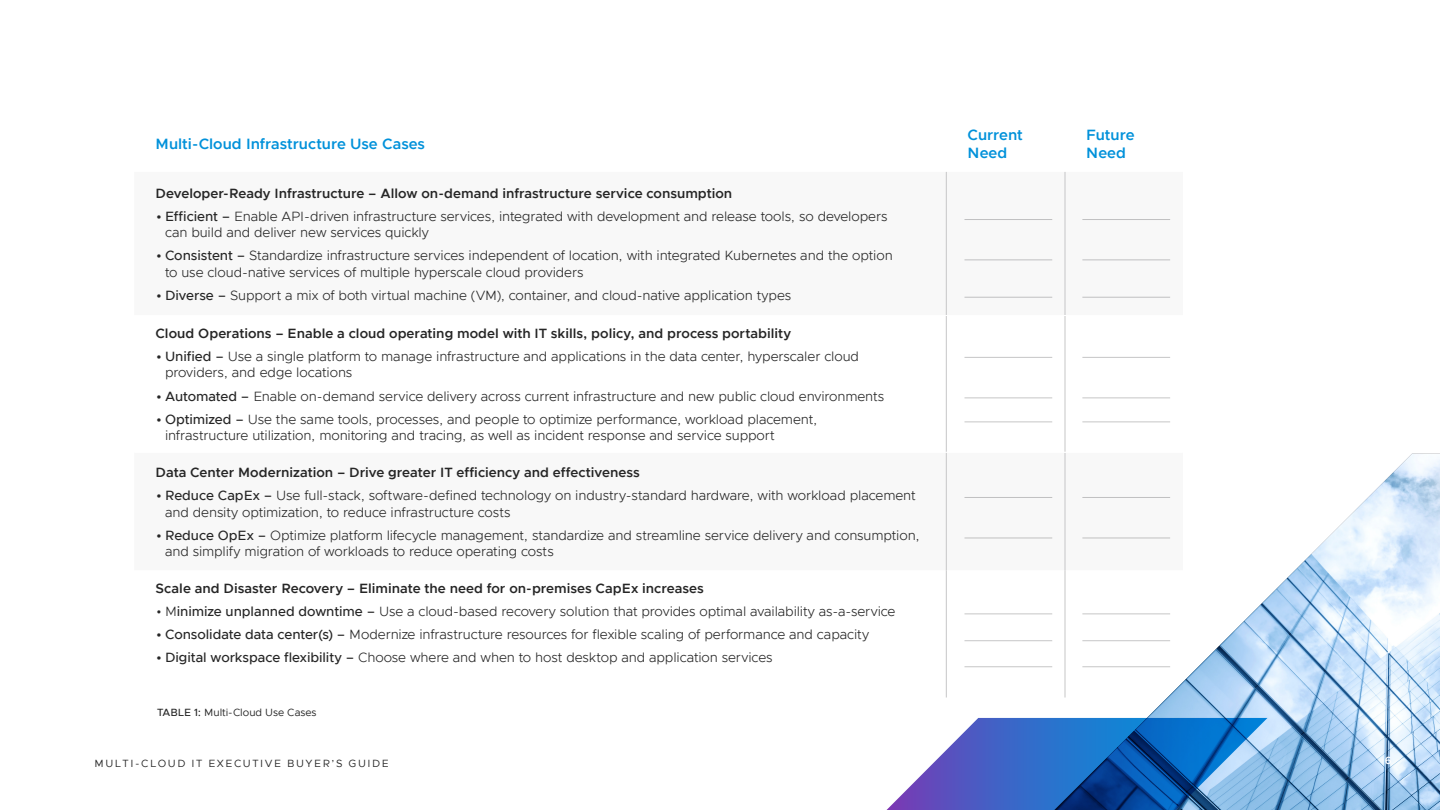
<style>
.page{position:relative;width:1440px;height:810px;background:#fff}
.page>*{position:absolute;margin:0;border:0;box-sizing:border-box;transform-origin:0 0}
.t1{font:600 15px/18px "Metropolis";color:#0091da}
.t2{font:300 13.5px/16.5px "Metropolis";letter-spacing:-.01em;color:#262626}
.t3{font:600 13.5px "Metropolis";color:#262626}
.t4{font:10.5px "Metropolis";letter-spacing:.15em;color:#262626}
.t5{font:10.5px "Metropolis";color:#262626}
.t6{font:600 10.5px "Metropolis";color:#fff}
.s1{font-weight:500}
</style>
<div class="page">
<hr style="left:946px;top:172px;width:1px;height:143px;background:#c6c6c7">
<hr style="left:1065px;top:172px;width:1px;height:143px;background:#c6c6c7">
<hr style="left:946px;top:316px;width:1px;height:136px;background:#c6c6c7">
<hr style="left:1065px;top:316px;width:1px;height:136px;background:#c6c6c7">
<hr style="left:946px;top:453px;width:1px;height:117px;background:#c6c6c7">
<hr style="left:1065px;top:453px;width:1px;height:117px;background:#c6c6c7">
<hr style="left:946px;top:570px;width:1px;height:128px;background:#c6c6c7">
<svg style="left:886px;top:718px;width:141px;height:92px"></svg>
<svg style="left:1027px;top:497px;width:27px;height:313px"></svg>
<img style="left:1054px;top:454px;width:386px;height:356px">
<hr style="left:964px;top:219px;width:88px;height:1px;background:#c6c6c7">
<hr style="left:964px;top:260px;width:88px;height:1px;background:#c6c6c7">
<hr style="left:964px;top:297px;width:88px;height:1px;background:#c6c6c7">
<hr style="left:964px;top:357px;width:88px;height:1px;background:#c6c6c7">
<hr style="left:964px;top:398px;width:88px;height:1px;background:#c6c6c7">
<hr style="left:964px;top:497px;width:88px;height:1px;background:#c6c6c7">
<hr style="left:964px;top:538px;width:88px;height:1px;background:#c6c6c7">
<hr style="left:964px;top:614px;width:88px;height:1px;background:#c6c6c7">
<hr style="left:964px;top:640px;width:88px;height:1px;background:#c6c6c7">
<hr style="left:1082px;top:219px;width:88px;height:1px;background:#c6c6c7">
<hr style="left:1082px;top:260px;width:88px;height:1px;background:#c6c6c7">
<hr style="left:1082px;top:297px;width:88px;height:1px;background:#c6c6c7">
<hr style="left:1082px;top:357px;width:88px;height:1px;background:#c6c6c7">
<hr style="left:1082px;top:398px;width:88px;height:1px;background:#c6c6c7">
<hr style="left:1082px;top:497px;width:88px;height:1px;background:#c6c6c7">
<hr style="left:1082px;top:538px;width:88px;height:1px;background:#c6c6c7">
<hr style="left:1082px;top:614px;width:88px;height:1px;background:#c6c6c7">
<hr style="left:1082px;top:640px;width:88px;height:1px;background:#c6c6c7">
<hr style="left:964px;top:422px;width:88px;height:1px;background:#c6c6c7">
<hr style="left:1082px;top:422px;width:88px;height:1px;background:#c6c6c7">
<hr style="left:964px;top:666px;width:88px;height:1px;background:#c6c6c7">
<hr style="left:1082px;top:666px;width:88px;height:1px;background:#c6c6c7">
<p class="t1" style="left:156px;top:134px;width:271px">Multi-Cloud Infrastructure Use Cases</p>
<p class="t1" style="left:968px;top:125px;width:57px">Current<br>Need</p>
<p class="t1" style="left:1086px;top:125px;width:50px">Future<br>Need</p>
<p class="t3" style="left:156px;top:185px;width:578px">Developer-Ready Infrastructure – Allow on-demand infrastructure service consumption</p>
<p class="t2" style="left:165px;top:208px;width:724px;text-indent:-9px"><span class="s1">• Efficient –</span> Enable API-driven infrastructure services, integrated with development and release tools, so developers can build and deliver new services quickly</p>
<p class="t2" style="left:165px;top:248px;width:729px;text-indent:-9px"><span class="s1">• Consistent –</span> Standardize infrastructure services independent of location, with integrated Kubernetes and the option to use cloud-native services of multiple hyperscale cloud providers</p>
<p class="t2" style="left:156px;top:287px;width:637px"><span class="s1">• Diverse –</span> Support a mix of both virtual machine (VM), container, and cloud-native application types</p>
<p class="t3" style="left:156px;top:325px;width:637px">Cloud Operations – Enable a cloud operating model with IT skills, policy, and process portability</p>
<p class="t2" style="left:165px;top:348px;width:696px;text-indent:-9px"><span class="s1">• Unified –</span> Use a single platform to manage infrastructure and applications in the data center, hyperscaler cloud providers, and edge locations</p>
<p class="t2" style="left:156px;top:388px;width:730px"><span class="s1">• Automated –</span> Enable on-demand service delivery across current infrastructure and new public cloud environments</p>
<p class="t2" style="left:165px;top:411px;width:654px;text-indent:-9px"><span class="s1">• Optimized –</span> Use the same tools, processes, and people to optimize performance, workload placement, infrastructure utilization, monitoring and tracing, as well as incident response and service support</p>
<p class="t3" style="left:156px;top:464px;width:486px">Data Center Modernization – Drive greater IT efficiency and effectiveness</p>
<p class="t2" style="left:165px;top:487px;width:752px;text-indent:-9px"><span class="s1">• Reduce CapEx –</span> Use full-stack, software-defined technology on industry-standard hardware, with workload placement and density optimization, to reduce infrastructure costs</p>
<p class="t2" style="left:165px;top:527px;width:756px;text-indent:-9px"><span class="s1">• Reduce OpEx –</span> Optimize platform lifecycle management, standardize and streamline service delivery and consumption, and simplify migration of workloads to reduce operating costs</p>
<p class="t3" style="left:156px;top:580px;width:550px">Scale and Disaster Recovery – Eliminate the need for on-premises CapEx increases</p>
<p class="t2" style="left:156px;top:603px;width:741px">• M<span class="s1">inimize unplanned downtime –</span> Use a cloud-based recovery solution that provides optimal availability as-a-service</p>
<p class="t2" style="left:156px;top:626px;width:715px"><span class="s1">• Consolidate data center(s) –</span> Modernize infrastructure resources for flexible scaling of performance and capacity</p>
<p class="t2" style="left:156px;top:649px;width:618px"><span class="s1">• Digital workspace flexibility –</span> Choose where and when to host desktop and application services</p>
<p class="t5" style="left:157px;top:705px;width:161px"><span class="s1">TABLE 1:</span> Multi-Cloud Use Cases</p>
<p class="t4" style="left:94px;top:757px;width:296px">MULTI-CLOUD IT EXECUTIVE BUYER’S GUIDE</p>
<p class="t6" style="left:1385px;top:754px;width:8px">6</p>
</div>
